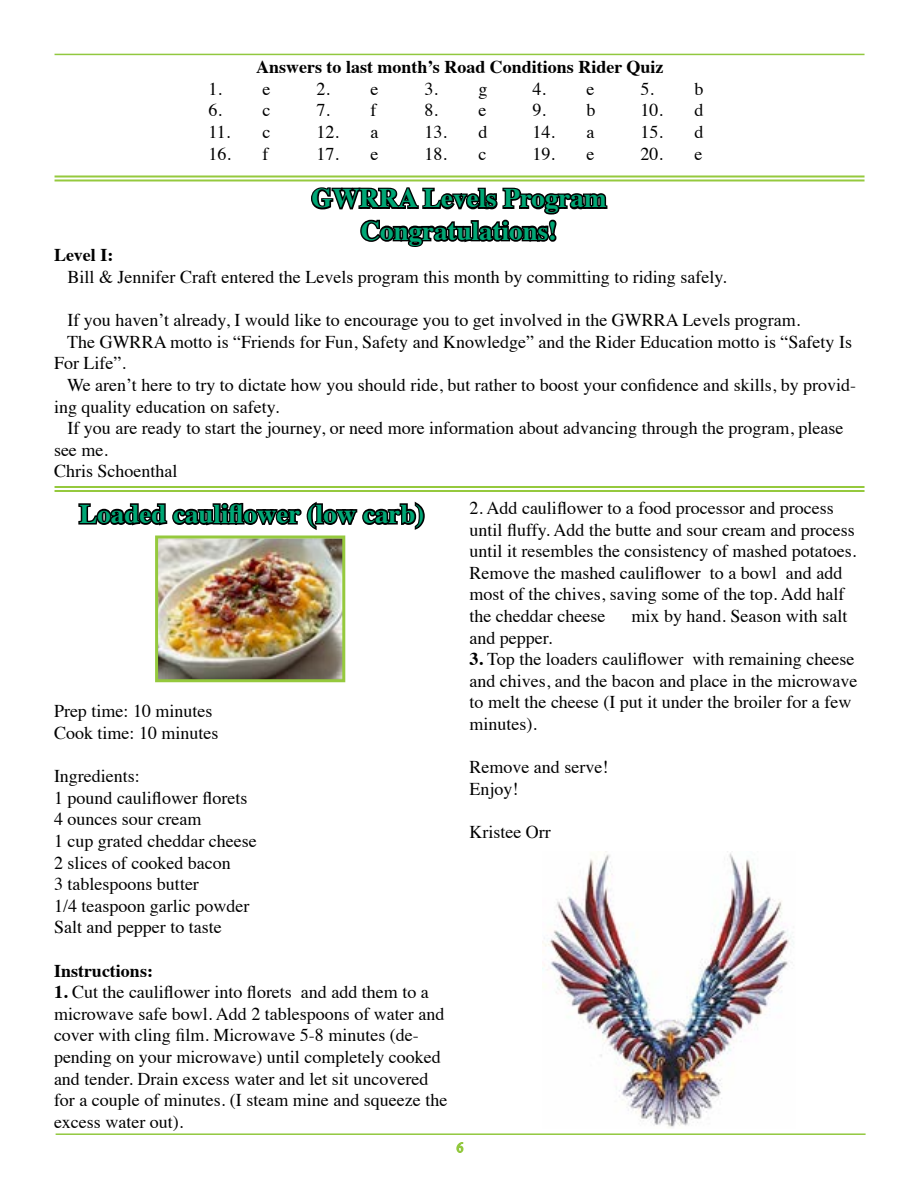
<style>
.page{position:relative;width:918px;height:1188px;background:#fff}
.page>*{position:absolute;margin:0;border:0;box-sizing:border-box;transform-origin:0 0}
.t1{font:700 27px/32.4px "Times";color:#00a775;text-align:center}
.t2{font:18px/21.6px "Times";color:#000}
.t3{font:700 18px "Times";color:#000}
.s1{font-weight:700}
</style>
<div class="page">
<svg style="left:456px;top:1142px;width:8px;height:11px"></svg>
<hr style="left:55px;top:54px;width:810px;height:1px;background:#92c83f">
<hr style="left:56px;top:1133px;width:810px;height:2px;background:#92c83f">
<svg style="left:309px;top:177px;width:300px;height:70px"></svg>
<hr style="left:55px;top:486px;width:810px;height:2px;background:#95c93d">
<hr style="left:55px;top:490px;width:810px;height:2px;background:#95c93d">
<hr style="left:55px;top:176px;width:810px;height:1px;background:#95c93d">
<hr style="left:55px;top:180px;width:810px;height:1px;background:#95c93d">
<svg style="left:78px;top:501px;width:347px;height:63px"></svg>
<img style="left:159px;top:540px;width:182px;height:138px">
<div style="left:155px;top:536px;width:190px;height:146px;border:3px solid #95c93d"></div>
<img style="left:543px;top:851px;width:251px;height:277px">
<p class="t3" style="left:256px;top:50px;width:409px">Answers to last month’s Road Conditions Rider Quiz</p>
<p class="t2" style="left:209px;top:76px;width:63px">1. e</p>
<p class="t2" style="left:317px;top:76px;width:63px">2. e</p>
<p class="t2" style="left:425px;top:76px;width:64px">3. g</p>
<p class="t2" style="left:533px;top:76px;width:63px">4. e</p>
<p class="t2" style="left:641px;top:76px;width:64px">5. b</p>
<p class="t2" style="left:209px;top:98px;width:63px">6. c</p>
<p class="t2" style="left:317px;top:98px;width:61px">7. f</p>
<p class="t2" style="left:425px;top:98px;width:63px">8. e</p>
<p class="t2" style="left:533px;top:98px;width:64px">9. b</p>
<p class="t2" style="left:641px;top:98px;width:64px">10. d</p>
<p class="t2" style="left:209px;top:120px;width:63px">11. c</p>
<p class="t2" style="left:317px;top:120px;width:63px">12. a</p>
<p class="t2" style="left:425px;top:120px;width:64px">13. d</p>
<p class="t2" style="left:533px;top:120px;width:63px">14. a</p>
<p class="t2" style="left:641px;top:120px;width:64px">15. d</p>
<p class="t2" style="left:209px;top:141px;width:61px">16. f</p>
<p class="t2" style="left:317px;top:141px;width:63px">17. e</p>
<p class="t2" style="left:425px;top:141px;width:63px">18. c</p>
<p class="t2" style="left:533px;top:141px;width:63px">19. e</p>
<p class="t2" style="left:641px;top:141px;width:63px">20. e</p>
<h1 class="t1" style="left:312px;top:179px;width:296px">GWRRA Levels Program<br>Congratulations!</h1>
<p class="t3" style="left:54px;top:238px;width:61px">Level I:</p>
<p class="t2" style="left:68px;top:265px;width:661px">Bill &amp; Jennifer Craft entered the Levels program this month by committing to riding safely.</p>
<p class="t2" style="left:68px;top:308px;width:734px">If you haven’t already, I would like to encourage you to get involved in the GWRRA Levels program.</p>
<p class="t2" style="left:67px;top:329px;width:786px">The GWRRA motto is “Friends for Fun, Safety and Knowledge” and the Rider Education motto is “Safety Is</p>
<p class="t2" style="left:54px;top:351px;width:73px">For Life”.</p>
<p class="t2" style="left:67px;top:373px;width:791px">We aren’t here to try to dictate how you should ride, but rather to boost your confidence and skills, by provid-</p>
<p class="t2" style="left:54px;top:394px;width:227px">ing quality education on safety.</p>
<p class="t2" style="left:68px;top:416px;width:778px">If you are ready to start the journey, or need more information about advancing through the program, please</p>
<p class="t2" style="left:54px;top:437px;width:55px">see me.</p>
<p class="t2" style="left:54px;top:459px;width:125px">Chris Schoenthal</p>
<h1 class="t1" style="left:79px;top:495px;width:347px">Loaded cauliflower (low carb)</h1>
<p class="t2" style="left:470px;top:496px;width:388px">2. Add cauliflower to a food processor and process until fluffy. Add the butte and sour cream and process until it resembles the consistency of mashed potatoes.<br>Remove the mashed cauliflower to a bowl and add most of the chives, saving some of the top. Add half the cheddar cheese</p>
<p class="t2" style="left:632px;top:604px;width:218px">mix by hand. Season with salt</p>
<p class="t2" style="left:54px;top:699px;width:166px">Prep time: 10 minutes<br>Cook time: 10 minutes</p>
<p class="t2" style="left:54px;top:764px;width:204px">Ingredients:<br>1 pound cauliflower florets<br>4 ounces sour cream<br>1 cup grated cheddar cheese<br>2 slices of cooked bacon<br>3 tablespoons butter<br>1/4 teaspoon garlic powder<br>Salt and pepper to taste</p>
<p class="t3" style="left:54px;top:953px;width:100px">Instructions:</p>
<p class="t2" style="left:54px;top:980px;width:395px"><span class="s1">1.</span> Cut the cauliflower into florets and add them to a microwave safe bowl. Add 2 tablespoons of water and cover with cling film. Microwave 5-8 minutes (de&shy;pending on your microwave) until completely cooked and tender. Drain excess water and let sit uncovered for a couple of minutes. (I steam mine and squeeze the excess water out).</p>
<p class="t2" style="left:470px;top:625px;width:84px">and pepper.</p>
<p class="t2" style="left:470px;top:647px;width:389px"><span class="s1">3.</span> Top the loaders cauliflower with remaining cheese and chives, and the bacon and place in the microwave to melt the cheese (I put it under the broiler for a few minutes).</p>
<p class="t2" style="left:470px;top:755px;width:140px">Remove and serve!<br>Enjoy!</p>
<p class="t2" style="left:470px;top:820px;width:83px">Kristee Orr</p>
</div>
